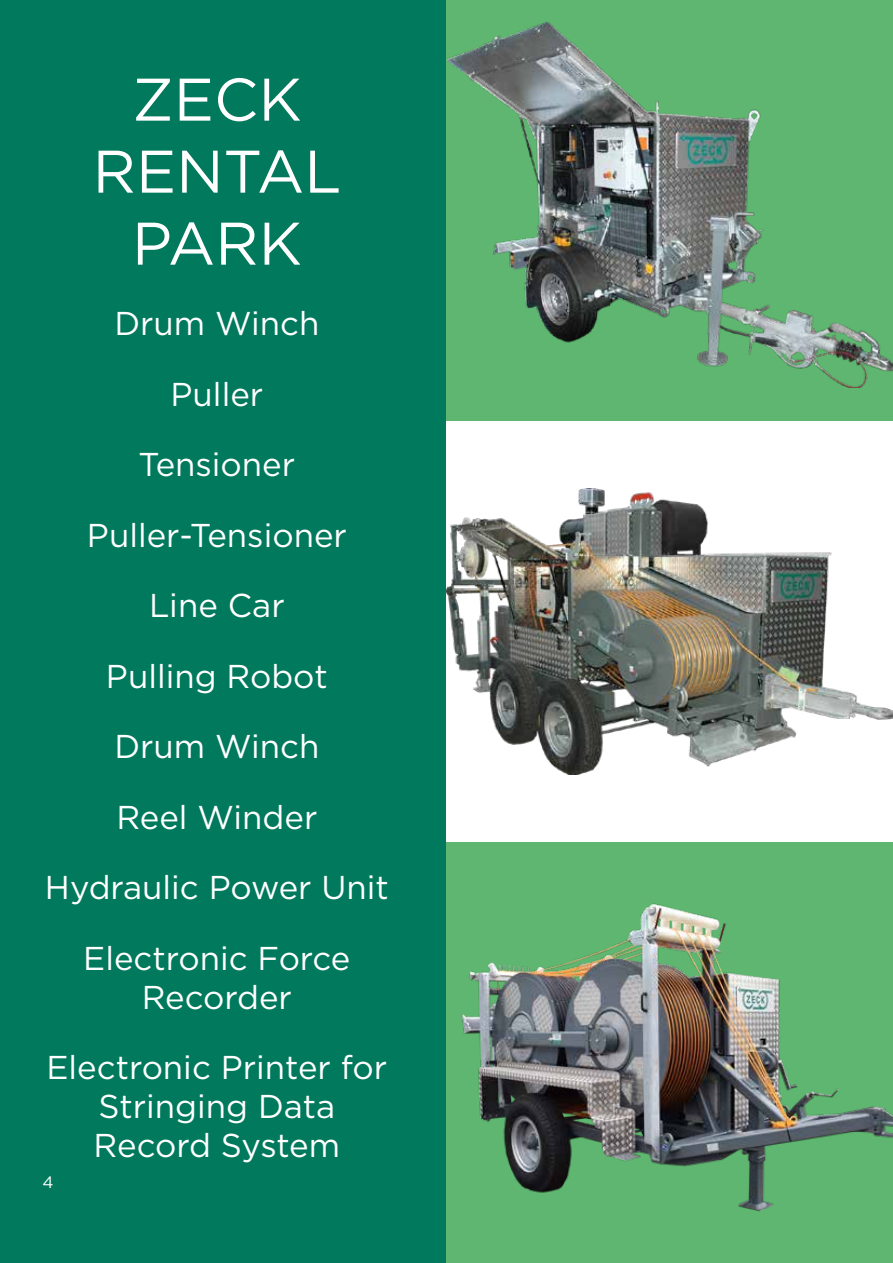
<style>
.page{position:relative;width:893px;height:1263px;background:#fff}
.page>*{position:absolute;margin:0;border:0;box-sizing:border-box;transform-origin:0 0}
.t1{font:60px/72px "Gotham";color:#fff;text-align:center}
.t2{font:33px/70.5px "Gotham";color:#fff;text-align:center}
.t3{font:16.5px "Gotham";color:#fff}
</style>
<div class="page">
<div style="left:0;top:0;width:446px;height:1263px;background:#00795d"></div>
<div style="left:446px;top:0;width:447px;height:421px;background:#5fb670"></div>
<img style="left:446px;top:21px;width:447px;height:366px">
<img style="left:446px;top:488px;width:447px;height:287px">
<img style="left:446px;top:842px;width:447px;height:421px">
<h1 class="t1" style="left:93px;top:62px;width:250px">ZECK<br>RENTAL<br>PARK</h1>
<p class="t2" style="left:45px;top:288px;width:345px">Drum Winch<br>Puller<br>Tensioner<br>Puller-Tensioner<br>Line Car<br>Pulling Robot<br>Drum Winch<br>Reel Winder<br>Hydraulic Power Unit<br>Electronic Force</p>
<p class="t2" style="left:47px;top:961px;width:342px">Recorder<br>Electronic Printer for</p>
<p class="t2" style="left:94px;top:1086px;width:248px;line-height:39px;text-align:left">Stringing Data<br>Record System</p>
<p class="t3" style="left:43px;top:1171px;width:13px">4</p>
</div>
